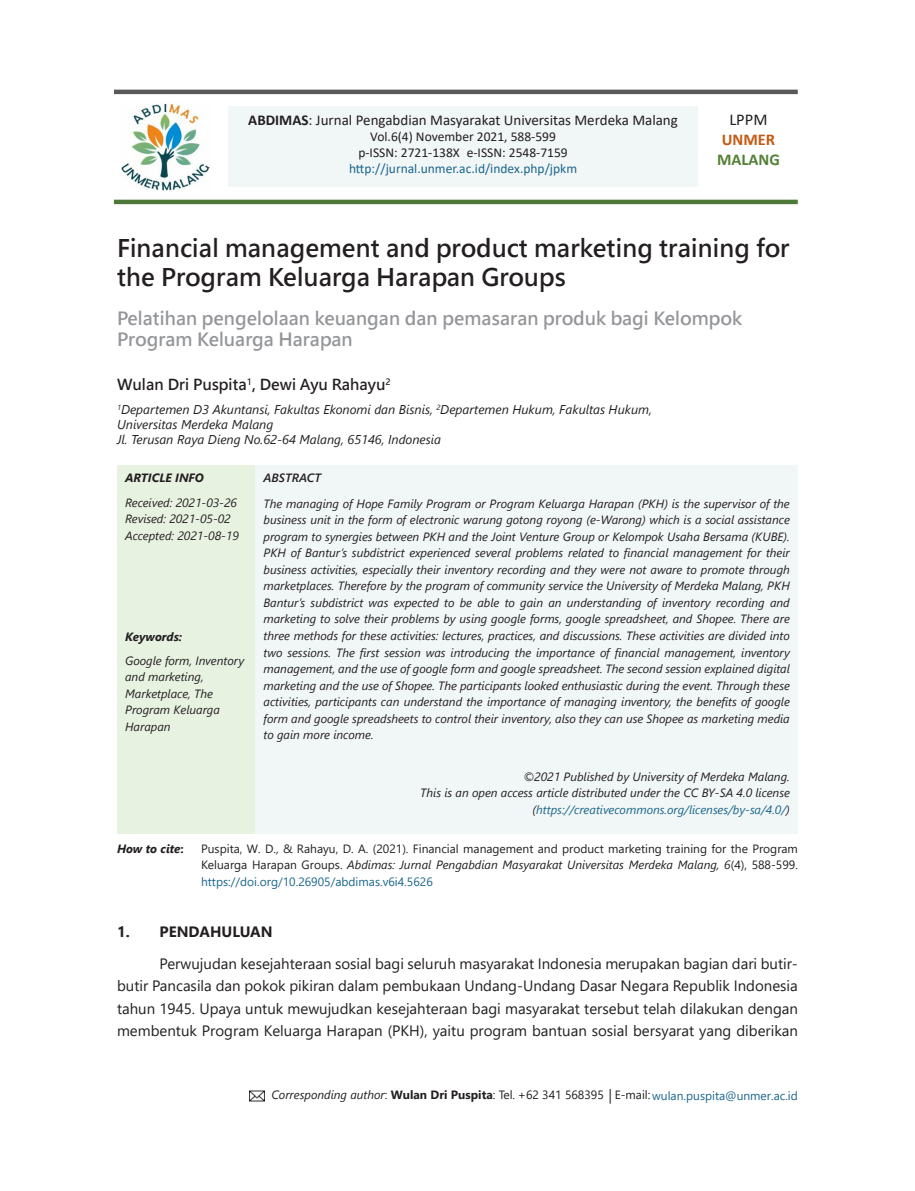
<style>
.page{position:relative;width:915px;height:1191px;background:#fff}
.page>*{position:absolute;margin:0;border:0;box-sizing:border-box;transform-origin:0 0}
.t1{font:24px/28.8px "Microsoft Jheng Hei UI Bold";color:#231f20}
.t2{font:18px/21.6px "Microsoft Jheng Hei UI Bold";color:#939598}
.t3{font:700 16.5px "Calibri";color:#538135}
.t4{font:700 16.5px "Calibri";color:#c45911}
.t5{font:16.5px "Calibri";color:#231f20}
.t6{font:15px/22.5px "Segoe UI";color:#231f20;text-align:justify}
.t7{font:15px "Calibri";color:#231f20}
.t8{font:15px "Microsoft Jheng Hei UI Bold";color:#231f20}
.t9{font:700 15px "Segoe UI";color:#231f20}
.t10{font:13.5px/16.2px "Calibri";color:#231f20;text-align:center}
.t11{font:13.5px "Calibri";color:#1b668c}
.t12{font:italic 12.75px/15.3px "Segoe UI";color:#231f20}
.t13{font:italic 12px/16.5px "Segoe UI";color:#231f20}
.t14{font:12px/16.5px "Segoe UI";color:#231f20;text-align:justify}
.t15{font:italic 700 12px "Segoe UI";color:#231f20}
.t16{font:italic 600 12px "Segoe UI";color:#231f20}
.s1{font-weight:700}
.s2{color:#1b668c}
.s3{font-style:normal}
.s4{font-style:italic}
.s5{font-family:"Arial"}
</style>
<div class="page">
<div style="left:229px;top:106px;width:469px;height:81px;background:#f1f6f6"></div>
<img style="left:121px;top:103px;width:89px;height:88px">
<hr style="left:114px;top:90px;width:683px;height:4px;background:#595959">
<hr style="left:114px;top:200px;width:683px;height:4px;background:#4e7837">
<div style="left:117px;top:466px;width:138px;height:367px;background:#e7f2e1"></div>
<div style="left:255px;top:466px;width:542px;height:367px;background:#f1f6f6"></div>
<img style="left:249px;top:1090px;width:16px;height:11px">
<p class="t7" style="left:248px;top:109px;width:431px"><span class="s1">ABDIMAS</span>: Jurnal Pengabdian Masyarakat Universitas Merdeka Malang</p>
<p class="t10" style="left:358px;top:128px;width:211px">Vol.6(4) November 2021, 588-599 p-ISSN: 2721-138X e-ISSN: 2548-7159</p>
<p class="t11" style="left:349px;top:159px;width:229px">http://jurnal.unmer.ac.id/index.php/jpkm</p>
<h3 class="t5" style="left:729px;top:108px;width:40px">LPPM</h3>
<h3 class="t4" style="left:721px;top:128px;width:55px">UNMER</h3>
<h3 class="t3" style="left:716px;top:147px;width:64px">MALANG</h3>
<h1 class="t1" style="left:117px;top:234px;width:674px">Financial management and product marketing training for the Program Keluarga Harapan Groups</h1>
<h2 class="t2" style="left:117px;top:307px;width:626px">Pelatihan pengelolaan keuangan dan pemasaran produk bagi Kelompok<br>Program Keluarga Harapan</h2>
<p class="t8" style="left:117px;top:375px;width:275px">Wulan Dri Puspita<sup>1</sup>, Dewi Ayu Rahayu<sup>2</sup></p>
<p class="t12" style="left:117px;top:399px;width:536px"><sup>1</sup>Departemen D3 Akuntansi, Fakultas Ekonomi dan Bisnis, <sup>2</sup>Departemen Hukum, Fakultas Hukum,<br>Universitas Merdeka Malang<br>Jl. Terusan Raya Dieng No.62-64 Malang, 65146, Indonesia</p>
<p class="t15" style="left:125px;top:466px;width:80px">ARTICLE INFO</p>
<p class="t13" style="left:125px;top:492px;width:115px">Received: 2021-03-26<br>Revised: 2021-05-02<br>Accepted: 2021-08-19</p>
<p class="t16" style="left:263px;top:466px;width:59px">ABSTRACT</p>
<p class="t13" style="left:263px;top:493px;width:527px;text-align:justify">The managing of Hope Family Program or Program Keluarga Harapan (PKH) is the supervisor of the business unit in the form of electronic warung gotong royong (e-Warong) which is a social assistance program to synergies between PKH and the Joint Venture Group or Kelompok Usaha Bersama (KUBE).<br>PKH of Bantur’s subdistrict experienced several problems related to financial management for their business activities, especially their inventory recording and they were not aware to promote through marketplaces. Therefore by the program of community service the University of Merdeka Malang, PKH Bantur’s subdistrict was expected to be able to gain an understanding of inventory recording and marketing to solve their problems by using google forms, google spreadsheet, and Shopee. There are three methods for these activities: lectures, practices, and discussions. These activities are divided into two sessions. The first session was introducing the importance of financial management, inventory management, and the use of google form and google spreadsheet. The second session explained digital marketing and the use of Shopee. The participants looked enthusiastic during the event. Through these activities, participants can understand the importance of managing inventory, the benefits of google form and google spreadsheets to control their inventory, also they can use Shopee as marketing media to gain more income.</p>
<p class="t13" style="left:420px;top:766px;width:371px;text-align:right">©2021 Published by University of Merdeka Malang.<br>This is an open access article distributed under the CC BY-SA 4.0 license (<span class="s2">https://creativecommons.org/licenses/by-sa/4.0/</span>)</p>
<p class="t15" style="left:125px;top:625px;width:59px">Keywords:</p>
<p class="t13" style="left:125px;top:650px;width:120px">Google form, Inventory and marketing,<br>Marketplace, The<br>Program Keluarga<br>Harapan</p>
<p class="t15" style="left:117px;top:837px;width:68px">How to cite<span class="s3">:</span></p>
<p class="t14" style="left:201px;top:839px;width:598px">Puspita, W. D., &amp; Rahayu, D. A. (2021). Financial management and product marketing training for the Program Keluarga Harapan Groups. <span class="s4">Abdimas: Jurnal Pengabdian Masyarakat Universitas Merdeka Malang, 6</span>(4), 588-599. <span class="s2">https://doi.org/10.26905/abdimas.v6i4.5626</span></p>
<p class="t9" style="left:117px;top:918px;width:157px">1. PENDAHULUAN</p>
<p class="t6" style="left:117px;top:950px;width:682px;text-indent:43px">Perwujudan kesejahteraan sosial bagi seluruh masyarakat Indonesia merupakan bagian dari butir&shy;butir Pancasila dan pokok pikiran dalam pembukaan Undang-Undang Dasar Negara Republik Indonesia tahun 1945. Upaya untuk mewujudkan kesejahteraan bagi masyarakat tersebut telah dilakukan dengan membentuk Program Keluarga Harapan (PKH), yaitu program bantuan sosial bersyarat yang diberikan</p>
<p class="t14" style="left:271px;top:1085px;width:528px"><span class="s4">Corresponding author</span>: <span class="s1">Wulan Dri Puspita</span>: Tel. +62 341 568395 <span class="s5">│</span>E-mail: <span class="s2">wulan.puspita@unmer.ac.id</span></p>
</div>
